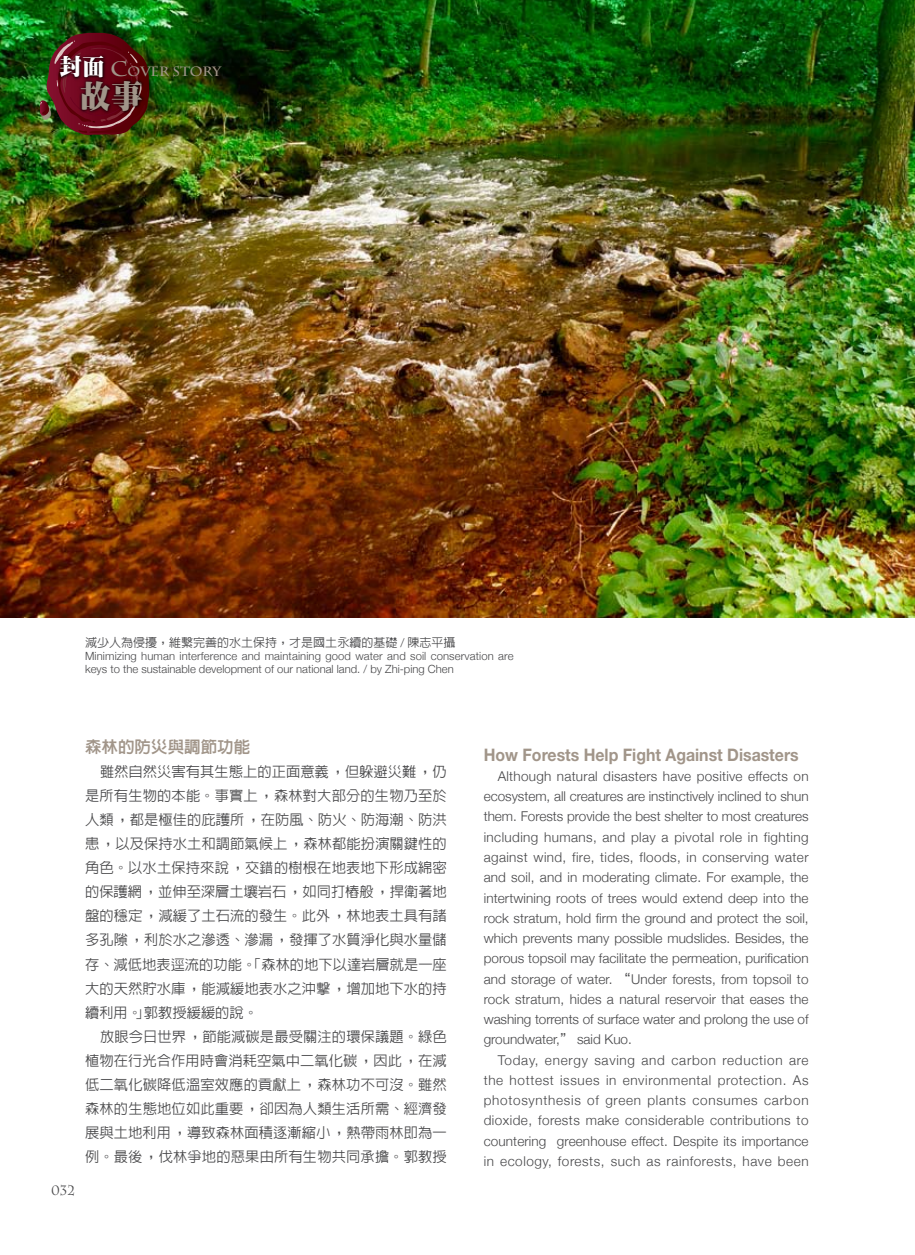
<style>
.page{position:relative;width:915px;height:1255px;background:#fff}
.page>*{position:absolute;margin:0;border:0;box-sizing:border-box;transform-origin:0 0}
.t1{font:900 31.5px "Inn Ming";color:#a19589}
.t2{font:700 17.25px "Helvetica Neue";color:#a19589;scale:.92 1}
.t3{font:16.5px "Lin Gothic Extra";color:#a19589}
.t4{font:500 14.25px/24px "Lin Gothic";letter-spacing:.005em;color:#464648;text-align:justify}
.t5{font:300 13.5px/20.2px "Helvetica Neue";letter-spacing:.005em;color:#464648;text-align:justify}
.t6{font:700 13.5px "Charlemagne Std";color:#a19589}
.t7{font:13.5px "Charlemagne Std";color:#464648}
.t8{font:500 12px "Lin Gothic";color:#464648}
.t9{font:300 11.25px/12.8px "Helvetica Neue";letter-spacing:.01em;color:#464648}
.s1{font-family:"Inn Ming";font-weight:900;font-size:22.5px;color:#fff}
.s2{font-size:21px}
.s3{font-family:"Helvetica Neue";font-weight:300}
.s4{font-family:"Lin Gothic";font-weight:500}
</style>
<div class="page">
<img style="left:0;top:0;width:914px;height:617px">
<img style="left:39px;top:33px;width:111px;height:102px">
<svg style="left:57px;top:52px;width:50px;height:29px"></svg>
<svg style="left:77px;top:78px;width:68px;height:37px;background:#3e040d"></svg>
<p class="t6" style="left:60px;top:63px;width:163px"><span class="s1">封面</span> <span class="s2">C</span>OVER STORY</p>
<h1 class="t1" style="left:79px;top:81px;width:64px">故事</h1>
<p class="t8" style="left:85px;top:636px;width:371px">減少人為侵擾，維繫完善的水土保持，才是國土永續的基礎 <span class="s3">/</span> 陳志平攝</p>
<p class="t9" style="left:85px;top:649px;width:430px">Minimizing human interference and maintaining good water and soil conservation are keys to the sustainable development of our national land. / by Zhi-ping Chen</p>
<p class="t7" style="left:51px;top:1182px;width:26px">032</p>
<p class="t3" style="left:85px;top:738px;width:166px">森林的防災與調節功能</p>
<p class="t4" style="left:85px;top:760px;width:363px;text-indent:15px">雖然自然災害有其生態上的正面意義，但躲避災難，仍是所有生物的本能。事實上，森林對大部分的生物乃至於人類，都是極佳的庇護所，在防風、防火、防海潮、防洪患，以及保持水土和調節氣候上，森林都能扮演關鍵性的角色。以水土保持來說，交錯的樹根在地表地下形成綿密的保護網，並伸至深層土壤岩石，如同打樁般，捍衛著地盤的穩定，減緩了土石流的發生。此外，林地表土具有諸多孔隙，利於水之滲透、滲漏，發揮了水質淨化與水量儲存、減低地表逕流的功能。「森林的地下以達岩層就是一座大的天然貯水庫，能減緩地表水之沖擊，增加地下水的持續利用。」郭教授緩緩的說。</p>
<p class="t4" style="left:85px;top:1024px;width:363px;text-indent:15px">放眼今日世界，節能減碳是最受關注的環保議題。綠色植物在行光合作用時會消耗空氣中二氧化碳，因此，在減低二氧化碳降低溫室效應的貢獻上，森林功不可沒。雖然森林的生態地位如此重要，卻因為人類生活所需、經濟發展與土地利用，導致森林面積逐漸縮小，熱帶雨林即為一例。最後，伐林爭地的惡果由所有生物共同承擔。郭教授</p>
<p class="t2" style="left:483px;top:743px;width:344px">How Forests Help Fight Against Disasters</p>
<p class="t5" style="left:483px;top:765px;width:326px;text-indent:14px">Although natural disasters have positive effects on ecosystem, all creatures are instinctively inclined to shun them. Forests provide the best shelter to most creatures including humans, and play a pivotal role in fighting against wind, fire, tides, floods, in conserving water and soil, and in moderating climate. For example, the intertwining roots of trees would extend deep into the rock stratum, hold firm the ground and protect the soil, which prevents many possible mudslides. Besides, the porous topsoil may facilitate the permeation, purification and storage of water. <span class="s4">“</span>Under forests, from topsoil to rock stratum, hides a natural reservoir that eases the washing torrents of surface water and prolong the use of groundwater,<span class="s4">”</span> said Kuo.</p>
<p class="t5" style="left:483px;top:1049px;width:326px;text-indent:14px">Today, energy saving and carbon reduction are the hottest issues in environmental protection. As photosynthesis of green plants consumes carbon dioxide, forests make considerable contributions to countering greenhouse effect. Despite its importance in ecology, forests, such as rainforests, have been</p>
</div>
